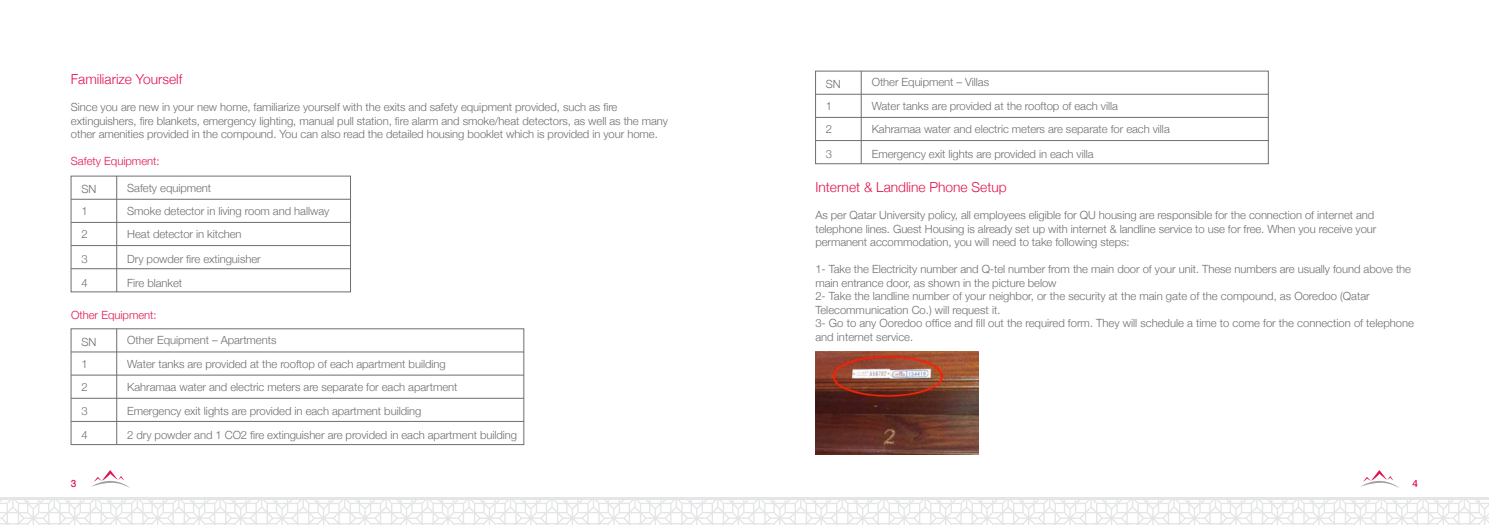
<style>
.page{position:relative;width:1489px;height:525px;background:#fff}
.page>*{position:absolute;margin:0;border:0;box-sizing:border-box;transform-origin:0 0}
.t1{font:300 13.75px "Helvetica Neue";color:#e1134f}
.t2{font:300 11.25px/13.5px "Helvetica Neue";letter-spacing:-.005em;color:#6d6e71}
.t3{font:300 11.25px "Helvetica Neue";color:#e1134f}
.t4{font:500 10px "Helvetica Neue";color:#e1134f}
</style>
<div class="page">
<svg style="left:91px;top:470px;width:39px;height:18px"></svg>
<svg style="left:1360px;top:470px;width:39px;height:18px"></svg>
<svg style="left:0;top:499px;width:1488px;height:25px"></svg>
<hr style="left:0;top:496px;width:1488px;height:3px;background:#e4e5e6">
<div style="left:71px;top:176px;width:279px;height:116px;border:1px solid #6d6e71"></div>
<div style="left:71px;top:328px;width:453px;height:116px;border:1px solid #6d6e71"></div>
<div style="left:815px;top:71px;width:453px;height:93px;border:1px solid #6d6e71"></div>
<hr style="left:116px;top:176px;width:1px;height:116px;background:#6d6e71">
<hr style="left:116px;top:328px;width:1px;height:116px;background:#6d6e71">
<hr style="left:861px;top:71px;width:1px;height:93px;background:#6d6e71">
<hr style="left:71px;top:199px;width:279px;height:1px;background:#6d6e71">
<hr style="left:71px;top:351px;width:453px;height:1px;background:#6d6e71">
<hr style="left:815px;top:94px;width:453px;height:1px;background:#6d6e71">
<hr style="left:71px;top:222px;width:279px;height:1px;background:#6d6e71">
<hr style="left:71px;top:374px;width:453px;height:1px;background:#6d6e71">
<hr style="left:815px;top:117px;width:453px;height:1px;background:#6d6e71">
<hr style="left:71px;top:245px;width:279px;height:1px;background:#6d6e71">
<hr style="left:71px;top:398px;width:453px;height:1px;background:#6d6e71">
<hr style="left:815px;top:140px;width:453px;height:1px;background:#6d6e71">
<hr style="left:71px;top:268px;width:279px;height:1px;background:#6d6e71">
<hr style="left:71px;top:421px;width:453px;height:1px;background:#6d6e71">
<img style="left:815px;top:351px;width:163px;height:103px">
<p class="t1" style="left:71px;top:68px;width:113px">Familiarize Yourself</p>
<p class="t2" style="left:71px;top:100px;width:598px">Since you are new in your new home, familiarize yourself with the exits and safety equipment provided, such as fire extinguishers, fire blankets, emergency lighting, manual pull station, fire alarm and smoke/heat detectors, as well as the many other amenities provided in the compound. You can also read the detailed housing booklet which is provided in your home.</p>
<p class="t3" style="left:71px;top:152px;width:90px">Safety Equipment:</p>
<p class="t2" style="left:81px;top:182px;width:16px">SN</p>
<p class="t2" style="left:127px;top:180px;width:85px">Safety equipment</p>
<p class="t2" style="left:81px;top:204px;width:8px">1</p>
<p class="t2" style="left:127px;top:204px;width:203px">Smoke detector in living room and hallway</p>
<p class="t2" style="left:81px;top:227px;width:8px">2</p>
<p class="t2" style="left:127px;top:227px;width:116px">Heat detector in kitchen</p>
<p class="t2" style="left:81px;top:251px;width:8px">3</p>
<p class="t2" style="left:127px;top:251px;width:135px">Dry powder fire extinguisher</p>
<p class="t2" style="left:81px;top:275px;width:8px">4</p>
<p class="t2" style="left:127px;top:275px;width:57px">Fire blanket</p>
<p class="t3" style="left:71px;top:306px;width:87px">Other Equipment:</p>
<p class="t2" style="left:81px;top:334px;width:16px">SN</p>
<p class="t2" style="left:127px;top:332px;width:151px">Other Equipment – Apartments</p>
<p class="t2" style="left:81px;top:356px;width:8px">1</p>
<p class="t2" style="left:127px;top:356px;width:320px">Water tanks are provided at the rooftop of each apartment building</p>
<p class="t2" style="left:81px;top:379px;width:8px">2</p>
<p class="t2" style="left:127px;top:379px;width:332px">Kahramaa water and electric meters are separate for each apartment</p>
<p class="t2" style="left:81px;top:404px;width:8px">3</p>
<p class="t2" style="left:127px;top:404px;width:295px">Emergency exit lights are provided in each apartment building</p>
<p class="t2" style="left:81px;top:427px;width:8px">4</p>
<p class="t2" style="left:127px;top:427px;width:391px">2 dry powder and 1 CO2 fire extinguisher are provided in each apartment building</p>
<p class="t2" style="left:825px;top:77px;width:16px">SN</p>
<p class="t2" style="left:871px;top:75px;width:119px">Other Equipment – Villas</p>
<p class="t2" style="left:825px;top:99px;width:8px">1</p>
<p class="t2" style="left:871px;top:99px;width:248px">Water tanks are provided at the rooftop of each villa</p>
<p class="t2" style="left:825px;top:122px;width:8px">2</p>
<p class="t2" style="left:871px;top:122px;width:299px">Kahramaa water and electric meters are separate for each villa</p>
<p class="t2" style="left:825px;top:146px;width:8px">3</p>
<p class="t2" style="left:871px;top:146px;width:223px">Emergency exit lights are provided in each villa</p>
<p class="t1" style="left:815px;top:176px;width:193px">Internet &amp; Landline Phone Setup</p>
<p class="t2" style="left:815px;top:208px;width:562px">As per Qatar University policy, all employees eligible for QU housing are responsible for the connection of internet and telephone lines. Guest Housing is already set up with internet &amp; landline service to use for free. When you receive your permanent accommodation, you will need to take following steps:</p>
<p class="t2" style="left:815px;top:262px;width:600px">1- Take the Electricity number and Q-tel number from the main door of your unit. These numbers are usually found above the main entrance door, as shown in the picture below<br>2- Take the landline number of your neighbor, or the security at the main gate of the compound, as Ooredoo (Qatar Telecommunication Co.) will request it.<br>3- Go to any Ooredoo office and fill out the required form. They will schedule a time to come for the connection of telephone and internet service.</p>
<p class="t4" style="left:71px;top:475px;width:7px">3</p>
<p class="t4" style="left:1412px;top:475px;width:7px">4</p>
</div>
